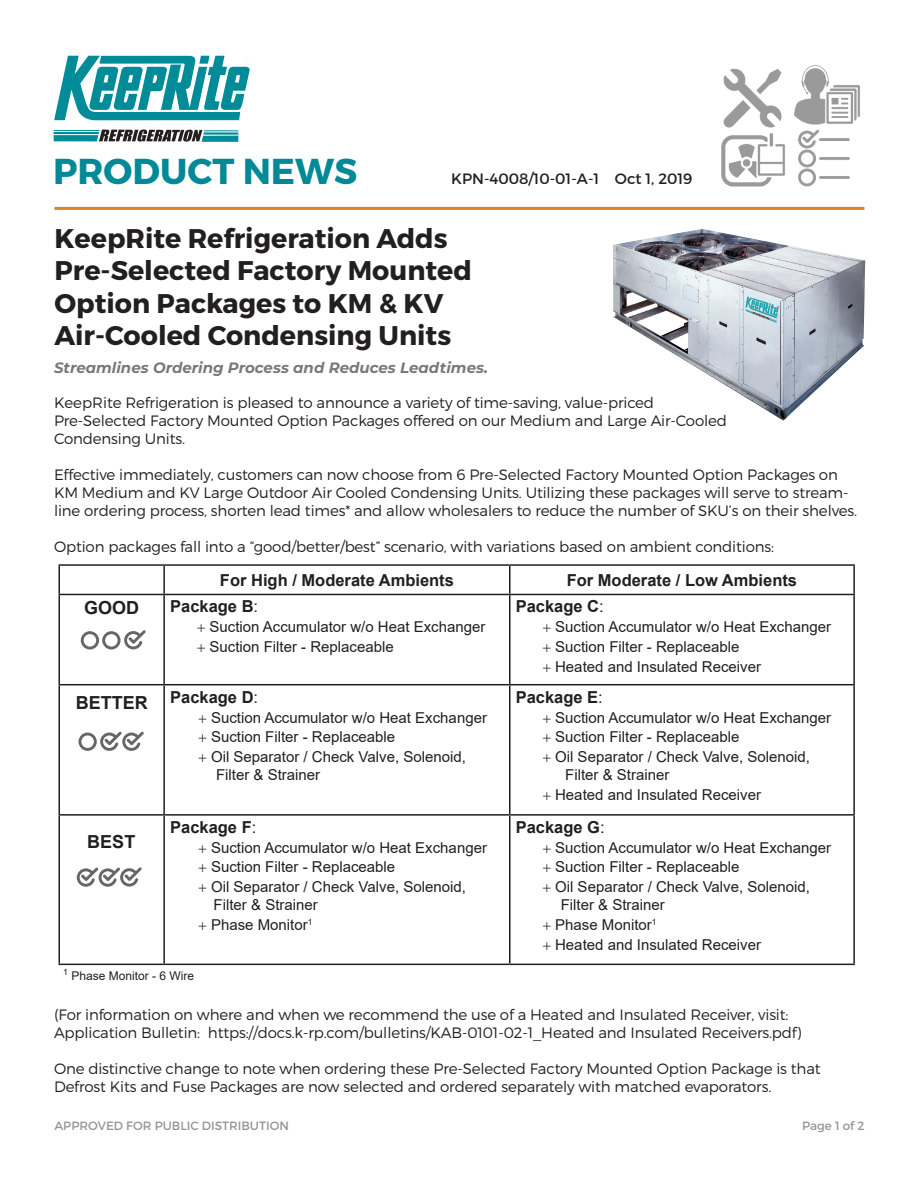
<style>
.page{position:relative;width:918px;height:1188px;background:#fff}
.page>*{position:absolute;margin:0;border:0;box-sizing:border-box;transform-origin:0 0}
.t1{font:700 36px "Montserrat";color:#008996}
.t2{font:700 27px "Montserrat";color:#231f20}
.t3{font:700 18px "Arial";color:#231f20}
.t4{font:700 16.5px "Arial";color:#231f20}
.t5{font:300 15px/18px "Montserrat";letter-spacing:-.01em;color:#231f20}
.t6{font:15px "Arial";color:#231f20}
.t7{font:italic 700 15px "Montserrat";color:#76787b}
.t8{font:15px "Montserrat";color:#231f20}
.t9{font:12px "Montserrat";color:#939598}
.t10{font:12px "Arial";color:#231f20}
.s1{font-weight:400}
</style>
<div class="page">
<hr style="left:54px;top:207px;width:810px;height:3px;background:#dd831e">
<img style="left:795px;top:65px;width:65px;height:41px">
<img style="left:723px;top:68px;width:59px;height:41px">
<img style="left:752px;top:106px;width:113px;height:104px">
<img style="left:721px;top:109px;width:97px;height:89px">
<svg style="left:54px;top:56px;width:196px;height:64px"></svg>
<svg style="left:54px;top:129px;width:184px;height:13px;background:#618b8f"></svg>
<img style="left:613px;top:229px;width:252px;height:192px">
<hr style="left:58px;top:564px;width:106px;height:2px;background:#231f20">
<hr style="left:58px;top:566px;width:2px;height:28px;background:#231f20">
<hr style="left:164px;top:564px;width:346px;height:2px;background:#231f20">
<hr style="left:163px;top:566px;width:2px;height:28px;background:#231f20">
<hr style="left:510px;top:564px;width:345px;height:2px;background:#231f20">
<hr style="left:509px;top:566px;width:2px;height:28px;background:#231f20">
<hr style="left:853px;top:566px;width:2px;height:28px;background:#231f20">
<hr style="left:58px;top:594px;width:106px;height:1px;background:#231f20">
<hr style="left:58px;top:595px;width:2px;height:89px;background:#231f20">
<hr style="left:164px;top:594px;width:346px;height:1px;background:#231f20">
<hr style="left:163px;top:595px;width:2px;height:89px;background:#231f20">
<hr style="left:510px;top:594px;width:345px;height:1px;background:#231f20">
<hr style="left:509px;top:595px;width:2px;height:89px;background:#231f20">
<hr style="left:853px;top:595px;width:2px;height:89px;background:#231f20">
<hr style="left:58px;top:684px;width:106px;height:1px;background:#231f20">
<hr style="left:58px;top:685px;width:2px;height:129px;background:#231f20">
<hr style="left:164px;top:684px;width:346px;height:1px;background:#231f20">
<hr style="left:163px;top:685px;width:2px;height:129px;background:#231f20">
<hr style="left:510px;top:684px;width:345px;height:1px;background:#231f20">
<hr style="left:509px;top:685px;width:2px;height:129px;background:#231f20">
<hr style="left:853px;top:685px;width:2px;height:129px;background:#231f20">
<hr style="left:58px;top:814px;width:106px;height:2px;background:#231f20">
<hr style="left:58px;top:816px;width:2px;height:148px;background:#231f20">
<hr style="left:164px;top:814px;width:346px;height:2px;background:#231f20">
<hr style="left:163px;top:816px;width:2px;height:148px;background:#231f20">
<hr style="left:510px;top:814px;width:345px;height:2px;background:#231f20">
<hr style="left:509px;top:816px;width:2px;height:148px;background:#231f20">
<hr style="left:853px;top:816px;width:2px;height:148px;background:#231f20">
<hr style="left:58px;top:964px;width:106px;height:1px;background:#231f20">
<hr style="left:164px;top:964px;width:346px;height:1px;background:#231f20">
<hr style="left:510px;top:964px;width:345px;height:1px;background:#231f20">
<svg style="left:77px;top:867px;width:65px;height:20px"></svg>
<svg style="left:81px;top:630px;width:65px;height:20px"></svg>
<svg style="left:78px;top:732px;width:66px;height:19px"></svg>
<p class="t1" style="left:53px;top:149px;width:306px">PRODUCT NEWS</p>
<p class="t8" style="left:451px;top:169px;width:243px">KPN-4008/10-01-A-1 Oct 1, 2019</p>
<p class="t2" style="left:54px;top:222px;width:395px">KeepRite Refrigeration Adds</p>
<p class="t2" style="left:54px;top:254px;width:419px">Pre-Selected Factory Mounted</p>
<p class="t2" style="left:54px;top:286px;width:390px">Option Packages to KM &amp; KV</p>
<p class="t2" style="left:54px;top:319px;width:398px">Air-Cooled Condensing Units</p>
<p class="t7" style="left:54px;top:357px;width:436px">Streamlines Ordering Process and Reduces Leadtimes.</p>
<p class="t5" style="left:54px;top:393px;width:602px">KeepRite Refrigeration is pleased to announce a variety of time-saving, value-priced</p>
<p class="t5" style="left:54px;top:411px;width:675px">Pre-Selected Factory Mounted Option Packages offered on our Medium and Large Air-Cooled</p>
<p class="t5" style="left:54px;top:429px;width:133px">Condensing Units.</p>
<p class="t5" style="left:54px;top:465px;width:785px">Effective immediately, customers can now choose from 6 Pre-Selected Factory Mounted Option Packages on</p>
<p class="t5" style="left:54px;top:483px;width:805px">KM Medium and KV Large Outdoor Air Cooled Condensing Units. Utilizing these packages will serve to stream&shy;line ordering process, shorten lead times* and allow wholesalers to reduce the number of SKU’s on their shelves.</p>
<p class="t5" style="left:54px;top:537px;width:722px">Option packages fall into a “good/better/best” scenario, with variations based on ambient conditions:</p>
<p class="t3" style="left:84px;top:595px;width:57px">GOOD</p>
<p class="t3" style="left:76px;top:690px;width:74px">BETTER</p>
<p class="t3" style="left:87px;top:829px;width:50px">BEST</p>
<p class="t4" style="left:220px;top:568px;width:236px">For High / Moderate Ambients</p>
<p class="t4" style="left:567px;top:568px;width:232px">For Moderate / Low Ambients</p>
<p class="t4" style="left:170px;top:595px;width:90px">Package B<span class="s1">:</span></p>
<p class="t6" style="left:210px;top:617px;width:277px">Suction Accumulator w/o Heat Exchanger</p>
<p class="t6" style="left:210px;top:636px;width:186px">Suction Filter - Replaceable</p>
<p class="t4" style="left:516px;top:595px;width:90px">Package C<span class="s1">:</span></p>
<p class="t6" style="left:555px;top:617px;width:277px">Suction Accumulator w/o Heat Exchanger</p>
<p class="t6" style="left:555px;top:636px;width:186px">Suction Filter - Replaceable</p>
<p class="t6" style="left:555px;top:656px;width:207px">Heated and Insulated Receiver</p>
<p class="t4" style="left:170px;top:685px;width:90px">Package D<span class="s1">:</span></p>
<p class="t6" style="left:211px;top:707px;width:277px">Suction Accumulator w/o Heat Exchanger</p>
<p class="t6" style="left:211px;top:727px;width:186px">Suction Filter - Replaceable</p>
<p class="t6" style="left:211px;top:747px;width:256px">Oil Separator / Check Valve, Solenoid,</p>
<p class="t6" style="left:216px;top:765px;width:106px">Filter &amp; Strainer</p>
<p class="t4" style="left:170px;top:815px;width:88px">Package F<span class="s1">:</span></p>
<p class="t6" style="left:211px;top:837px;width:277px">Suction Accumulator w/o Heat Exchanger</p>
<p class="t6" style="left:211px;top:857px;width:186px">Suction Filter - Replaceable</p>
<p class="t6" style="left:211px;top:877px;width:256px">Oil Separator / Check Valve, Solenoid,</p>
<p class="t6" style="left:214px;top:895px;width:106px">Filter &amp; Strainer</p>
<p class="t6" style="left:211px;top:914px;width:103px">Phase Monitor<sup>1</sup></p>
<p class="t4" style="left:516px;top:685px;width:89px">Package E<span class="s1">:</span></p>
<p class="t6" style="left:555px;top:707px;width:277px">Suction Accumulator w/o Heat Exchanger</p>
<p class="t6" style="left:555px;top:727px;width:186px">Suction Filter - Replaceable</p>
<p class="t6" style="left:555px;top:747px;width:256px">Oil Separator / Check Valve, Solenoid,</p>
<p class="t6" style="left:565px;top:765px;width:106px">Filter &amp; Strainer</p>
<p class="t6" style="left:555px;top:784px;width:207px">Heated and Insulated Receiver</p>
<p class="t4" style="left:516px;top:815px;width:90px">Package G<span class="s1">:</span></p>
<p class="t6" style="left:555px;top:837px;width:277px">Suction Accumulator w/o Heat Exchanger</p>
<p class="t6" style="left:555px;top:857px;width:186px">Suction Filter - Replaceable</p>
<p class="t6" style="left:555px;top:877px;width:256px">Oil Separator / Check Valve, Solenoid,</p>
<p class="t6" style="left:561px;top:895px;width:106px">Filter &amp; Strainer</p>
<p class="t6" style="left:555px;top:914px;width:103px">Phase Monitor<sup>1</sup></p>
<p class="t6" style="left:555px;top:934px;width:207px">Heated and Insulated Receiver</p>
<p class="t10" style="left:63px;top:967px;width:132px"><sup>1</sup> Phase Monitor - 6 Wire</p>
<p class="t5" style="left:54px;top:1005px;width:736px">(For information on where and when we recommend the use of a Heated and Insulated Receiver, visit:</p>
<p class="t5" style="left:54px;top:1023px;width:749px">Application Bulletin: https://docs.k-rp.com/bulletins/KAB-0101-02-1_Heated and Insulated Receivers.pdf)</p>
<p class="t5" style="left:54px;top:1059px;width:768px">One distinctive change to note when ordering these Pre-Selected Factory Mounted Option Package is that</p>
<p class="t5" style="left:54px;top:1077px;width:719px">Defrost Kits and Fuse Packages are now selected and ordered separately with matched evaporators.</p>
<p class="t9" style="left:54px;top:1119px;width:236px">APPROVED FOR PUBLIC DISTRIBUTION</p>
<p class="t9" style="left:802px;top:1119px;width:64px">Page 1 of 2</p>
</div>
